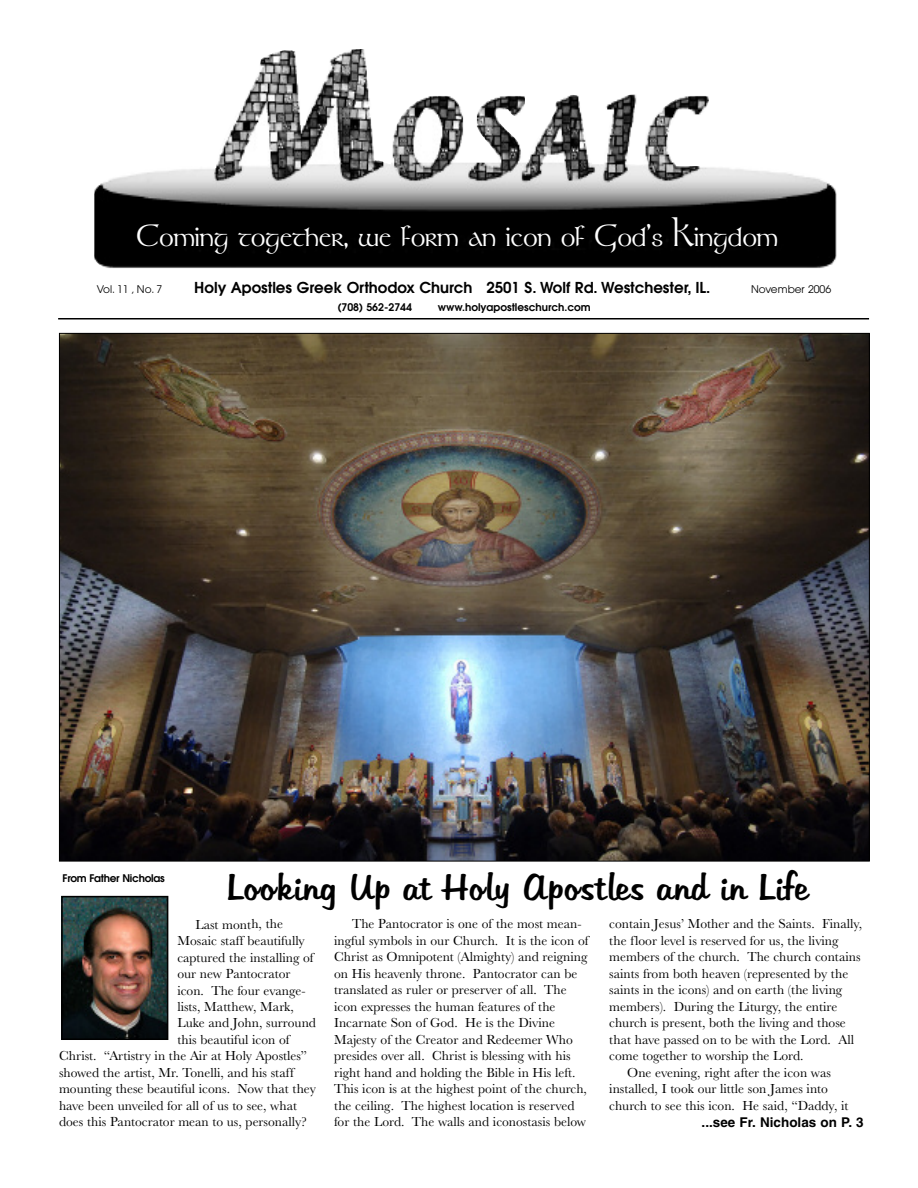
<style>
.page{position:relative;width:918px;height:1188px;background:#fff}
.page>*{position:absolute;margin:0;border:0;box-sizing:border-box;transform-origin:0 0}
.t1{font:36px "Hudson";letter-spacing:.005em;color:#000}
.t2{font:30px "Rosslaire";color:#fff}
.t3{font:600 15px "Avant Garde";color:#000}
.t4{font:13.5px/16.5px "URW Basker T";color:#000}
.t5{font:700 13.5px "Helvetica";color:#000}
.t6{font:600 10.5px "Avant Garde";color:#000}
.t7{font:10.5px "Avant Garde";color:#000}
.t8{font:600 10.5px "Avant Garde";letter-spacing:-.02em;color:#000}
</style>
<div class="page">
<img style="left:94px;top:49px;width:743px;height:220px">
<hr style="left:58px;top:318px;width:811px;height:2px;background:#000">
<img style="left:61px;top:335px;width:807px;height:524px">
<img style="left:64px;top:899px;width:101px;height:138px">
<div style="left:61px;top:896px;width:107px;height:144px;border:2px solid #000"></div>
<h2 class="t2" style="left:137px;top:218px;width:643px">Coming together, we form an icon of God’s Kingdom</h2>
<p class="t7" style="left:97px;top:285px;width:67px">Vol. 11 , No. 7</p>
<p class="t3" style="left:194px;top:281px;width:518px">Holy Apostles Greek Orthodox Church 2501 S. Wolf Rd. Westchester, IL.</p>
<p class="t7" style="left:751px;top:285px;width:82px">November 2006</p>
<p class="t6" style="left:338px;top:303px;width:76px">(708) 562-2744</p>
<p class="t6" style="left:438px;top:303px;width:154px">www.holyapostleschurch.com</p>
<p class="t8" style="left:63px;top:874px;width:104px">From Father Nicholas</p>
<h1 class="t1" style="left:226px;top:872px;width:584px">Looking Up at Holy Apostles and in Life</h1>
<p class="t4" style="left:195px;top:916px;width:89px">Last month, the</p>
<p class="t4" style="left:177px;top:932px;width:129px">Mosaic staff beautifully</p>
<p class="t4" style="left:177px;top:949px;width:138px">captured the installing of</p>
<p class="t4" style="left:177px;top:965px;width:115px">our new Pantocrator</p>
<p class="t4" style="left:177px;top:982px;width:130px">icon. The four evange-</p>
<p class="t4" style="left:177px;top:998px;width:118px">lists, Matthew, Mark,</p>
<p class="t4" style="left:177px;top:1015px;width:140px">Luke and John, surround</p>
<p class="t4" style="left:177px;top:1031px;width:114px">this beautiful icon of</p>
<p class="t4" style="left:59px;top:1048px;width:250px">Christ. “Artistry in the Air at Holy Apostles”</p>
<p class="t4" style="left:59px;top:1064px;width:236px">showed the artist, Mr. Tonelli, and his staff</p>
<p class="t4" style="left:59px;top:1081px;width:258px">mounting these beautiful icons. Now that they</p>
<p class="t4" style="left:59px;top:1097px;width:240px">have been unveiled for all of us to see, what</p>
<p class="t4" style="left:59px;top:1114px;width:249px">does this Pantocrator mean to us, personally?</p>
<p class="t4" style="left:334px;top:916px;width:256px;text-indent:18px">The Pantocrator is one of the most mean&shy;ingful symbols in our Church. It is the icon of Christ as Omnipotent (Almighty) and reigning on His heavenly throne. Pantocrator can be translated as ruler or preserver of all. The icon expresses the human features of the Incarnate Son of God. He is the Divine Majesty of the Creator and Redeemer Who presides over all. Christ is blessing with his right hand and holding the Bible in His left.<br>This icon is at the highest point of the church, the ceiling. The highest location is reserved for the Lord. The walls and iconostasis below</p>
<p class="t4" style="left:609px;top:916px;width:254px">contain Jesus’ Mother and the Saints. Finally,</p>
<p class="t4" style="left:609px;top:932px;width:231px">the floor level is reserved for us, the living</p>
<p class="t4" style="left:609px;top:949px;width:253px">members of the church. The church contains</p>
<p class="t4" style="left:609px;top:965px;width:241px">saints from both heaven (represented by the</p>
<p class="t4" style="left:609px;top:982px;width:234px">saints in the icons) and on earth (the living</p>
<p class="t4" style="left:609px;top:998px;width:230px">members). During the Liturgy, the entire</p>
<p class="t4" style="left:609px;top:1015px;width:238px">church is present, both the living and those</p>
<p class="t4" style="left:609px;top:1031px;width:246px">that have passed on to be with the Lord. All</p>
<p class="t4" style="left:609px;top:1048px;width:196px">come together to worship the Lord.</p>
<p class="t4" style="left:627px;top:1064px;width:205px">One evening, right after the icon was</p>
<p class="t4" style="left:609px;top:1081px;width:220px">installed, I took our little son James into</p>
<p class="t4" style="left:609px;top:1097px;width:241px">church to see this icon. He said, “Daddy, it</p>
<p class="t5" style="left:702px;top:1117px;width:164px">...see Fr. Nicholas on P. 3</p>
</div>
